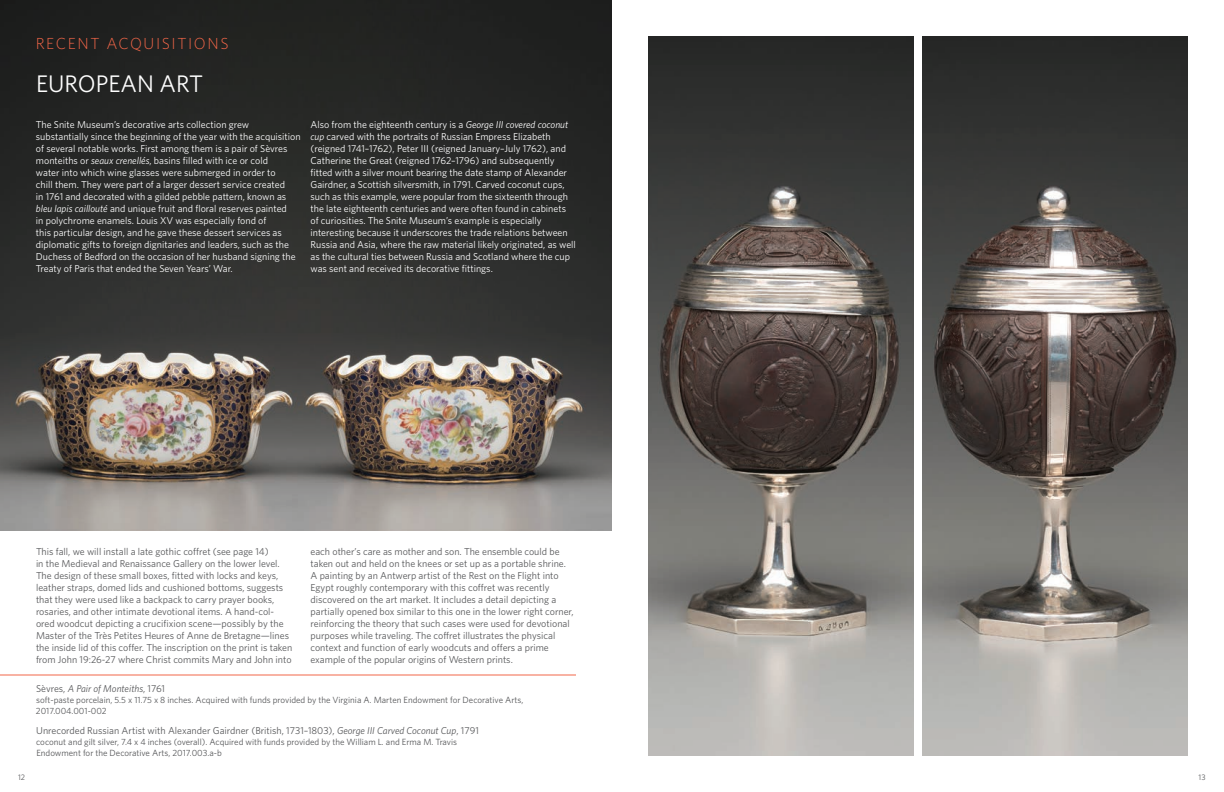
<style>
.page{position:relative;width:1224px;height:792px;background:#fff}
.page>*{position:absolute;margin:0;border:0;box-sizing:border-box;transform-origin:0 0}
.t1{font:24px "Whitney HTF";color:#fff}
.t2{font:300 16px "Whitney HTF";letter-spacing:.1em;color:#f26648}
.t3{font:10px/12px "Whitney HTF";color:#fff}
.t4{font:10px/12px "Whitney HTF";color:#57585a}
.t5{font:italic 10px "Whitney HTF";color:#57585a}
.t6{font:9px/10.8px "Whitney HTF";color:#57585a}
.t7{font:8px "Whitney HTF";color:#57585a}
.s1{font-style:italic}
.s2{font-style:normal}
</style>
<div class="page">
<img style="left:648px;top:36px;width:266px;height:720px">
<img style="left:0;top:0;width:612px;height:530px">
<img style="left:922px;top:36px;width:266px;height:720px">
<hr style="left:0;top:675px;width:576px;height:1px;background:#f26648">
<p class="t2" style="left:36px;top:34px;width:194px">RECENT ACQUISITIONS</p>
<p class="t1" style="left:36px;top:69px;width:169px">EUROPEAN ART</p>
<p class="t3" style="left:36px;top:118px;width:266px">The Snite Museum’s decorative arts collection grew substantially since the beginning of the year with the acquisition of several notable works. First among them is a pair of Sèvres monteiths or <span class="s1">seaux crenellés</span>, basins filled with ice or cold<br>water into which wine glasses were submerged in order to<br>chill them. They were part of a larger dessert service created<br>in 1761 and decorated with a gilded pebble pattern, known as <span class="s1">bleu lapis caillouté</span> and unique fruit and floral reserves painted<br>in polychrome enamels. Louis XV was especially fond of<br>this particular design, and he gave these dessert services as diplomatic gifts to foreign dignitaries and leaders, such as the Duchess of Bedford on the occasion of her husband signing the Treaty of Paris that ended the Seven Years’ War.</p>
<p class="t3" style="left:310px;top:118px;width:267px">Also from the eighteenth century is a <span class="s1">George III covered coconut cup</span> carved with the portraits of Russian Empress Elizabeth (reigned 1741–1762), Peter III (reigned January–July 1762), and Catherine the Great (reigned 1762–1796) and subsequently fitted with a silver mount bearing the date stamp of Alexander Gairdner, a Scottish silversmith, in 1791. Carved coconut cups, such as this example, were popular from the sixteenth through the late eighteenth centuries and were often found in cabinets of curiosities. The Snite Museum’s example is especially interesting because it underscores the trade relations between Russia and Asia, where the raw material likely originated, as well as the cultural ties between Russia and Scotland where the cup was sent and received its decorative fittings.</p>
<p class="t4" style="left:36px;top:546px;width:258px">This fall, we will install a late gothic coffret (see page 14)<br>in the Medieval and Renaissance Gallery on the lower level.<br>The design of these small boxes, fitted with locks and keys, leather straps, domed lids and cushioned bottoms, suggests that they were used like a backpack to carry prayer books, rosaries, and other intimate devotional items. A hand-col&shy;ored woodcut depicting a crucifixion scene—possibly by the Master of the Très Petites Heures of Anne de Bretagne—lines the inside lid of this coffer. The inscription on the print is taken from John 19:26-27 where Christ commits Mary and John into</p>
<p class="t4" style="left:310px;top:546px;width:265px">each other’s care as mother and son. The ensemble could be taken out and held on the knees or set up as a portable shrine.<br>A painting by an Antwerp artist of the Rest on the Flight into Egypt roughly contemporary with this coffret was recently discovered on the art market. It includes a detail depicting a partially opened box similar to this one in the lower right corner, reinforcing the theory that such cases were used for devotional purposes while traveling. The coffret illustrates the physical context and function of early woodcuts and offers a prime example of the popular origins of Western prints.</p>
<p class="t5" style="left:36px;top:683px;width:131px"><span class="s2">Sèvres,</span> A Pair of Monteiths<span class="s2">, 1761</span></p>
<p class="t6" style="left:36px;top:694px;width:489px">soft-paste porcelain, 5.5 x 11.75 x 8 inches. Acquired with funds provided by the Virginia A. Marten Endowment for Decorative Arts,<br>2017.004.001-002</p>
<p class="t4" style="left:36px;top:725px;width:444px">Unrecorded Russian Artist with Alexander Gairdner (British, 1731–1803), <span class="s1">George III Carved Coconut Cup</span>, 1791</p>
<p class="t6" style="left:36px;top:736px;width:422px">coconut and gilt silver, 7.4 x 4 inches (overall). Acquired with funds provided by the William L. and Erma M. Travis<br>Endowment for the Decorative Arts, 2017.003.a-b</p>
<p class="t7" style="left:18px;top:772px;width:9px">12</p>
<p class="t7" style="left:1199px;top:772px;width:9px">13</p>
</div>
